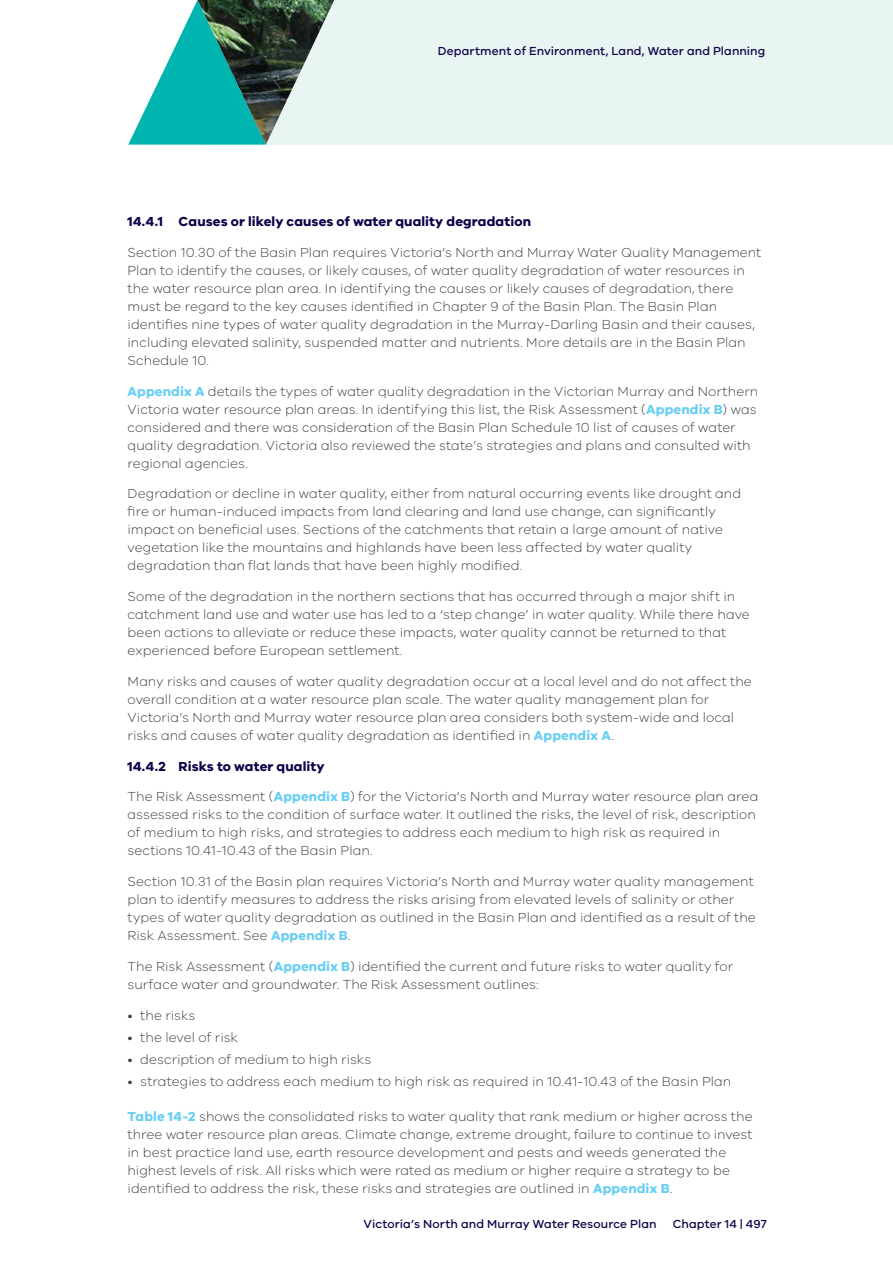
<style>
.page{position:relative;width:893px;height:1263px;background:#fff}
.page>*{position:absolute;margin:0;border:0;box-sizing:border-box;transform-origin:0 0}
.t1{font:300 13.5px/18px "VIC";letter-spacing:.005em;color:#414042}
.t2{font:700 13.5px "VIC";letter-spacing:.01em;color:#100249}
.t3{font:500 12px "VIC";letter-spacing:.005em;color:#100249}
.s1{font-weight:700;color:#68cef3}
</style>
<div class="page">
<div style="left:198px;top:0;width:695px;height:145px;background:#e8f5f3"></div>
<svg style="left:128px;top:11px;width:64px;height:134px"></svg>
<img style="left:192px;top:0;width:143px;height:145px">
<p class="t3" style="left:438px;top:43px;width:329px">Department of Environment, Land, Water and Planning</p>
<p class="t2" style="left:128px;top:213px;width:405px">14.4.1 Causes or likely causes of water quality degradation</p>
<p class="t1" style="left:128px;top:243px;width:635px">Section 10.30 of the Basin Plan requires Victoria’s North and Murray Water Quality Management Plan to identify the causes, or likely causes, of water quality degradation of water resources in the water resource plan area. In identifying the causes or likely causes of degradation, there must be regard to the key causes identified in Chapter 9 of the Basin Plan. The Basin Plan identifies nine types of water quality degradation in the Murray-Darling Basin and their causes, including elevated salinity, suspended matter and nutrients. More details are in the Basin Plan Schedule 10.</p>
<p class="t1" style="left:128px;top:382px;width:632px"><span class="s1">Appendix A</span> details the types of water quality degradation in the Victorian Murray and Northern Victoria water resource plan areas. In identifying this list, the Risk Assessment (<span class="s1">Appendix B</span>) was considered and there was consideration of the Basin Plan Schedule 10 list of causes of water quality degradation. Victoria also reviewed the state’s strategies and plans and consulted with regional agencies.</p>
<p class="t1" style="left:128px;top:484px;width:615px">Degradation or decline in water quality, either from natural occurring events like drought and fire or human-induced impacts from land clearing and land use change, can significantly impact on beneficial uses. Sections of the catchments that retain a large amount of native vegetation like the mountains and highlands have been less affected by water quality degradation than flat lands that have been highly modified.</p>
<p class="t1" style="left:128px;top:587px;width:624px">Some of the degradation in the northern sections that has occurred through a major shift in catchment land use and water use has led to a ‘step change’ in water quality. While there have been actions to alleviate or reduce these impacts, water quality cannot be returned to that experienced before European settlement.</p>
<p class="t1" style="left:128px;top:672px;width:626px">Many risks and causes of water quality degradation occur at a local level and do not affect the overall condition at a water resource plan scale. The water quality management plan for Victoria’s North and Murray water resource plan area considers both system-wide and local risks and causes of water quality degradation as identified in <span class="s1">Appendix A</span>.</p>
<p class="t2" style="left:128px;top:758px;width:199px">14.4.2 Risks to water quality</p>
<p class="t1" style="left:128px;top:787px;width:632px">The Risk Assessment (<span class="s1">Appendix B</span>) for the Victoria’s North and Murray water resource plan area assessed risks to the condition of surface water. It outlined the risks, the level of risk, description of medium to high risks, and strategies to address each medium to high risk as required in sections 10.41-10.43 of the Basin Plan.</p>
<p class="t1" style="left:128px;top:872px;width:630px">Section 10.31 of the Basin plan requires Victoria’s North and Murray water quality management plan to identify measures to address the risks arising from elevated levels of salinity or other types of water quality degradation as outlined in the Basin Plan and identified as a result of the Risk Assessment. See <span class="s1">Appendix B</span>.</p>
<p class="t1" style="left:128px;top:957px;width:607px">The Risk Assessment (<span class="s1">Appendix B</span>) identified the current and future risks to water quality for surface water and groundwater. The Risk Assessment outlines:</p>
<p class="t1" style="left:128px;top:1006px;width:69px">• the risks</p>
<p class="t1" style="left:128px;top:1028px;width:112px">• the level of risk</p>
<p class="t1" style="left:128px;top:1050px;width:245px">• description of medium to high risks</p>
<p class="t1" style="left:128px;top:1072px;width:605px">• strategies to address each medium to high risk as required in 10.41-10.43 of the Basin Plan</p>
<p class="t1" style="left:128px;top:1107px;width:627px"><span class="s1">Table 14-2</span> shows the consolidated risks to water quality that rank medium or higher across the three water resource plan areas. Climate change, extreme drought, failure to continue to invest in best practice land use, earth resource development and pests and weeds generated the highest levels of risk. All risks which were rated as medium or higher require a strategy to be identified to address the risk, these risks and strategies are outlined in <span class="s1">Appendix B</span>.</p>
<p class="t3" style="left:363px;top:1217px;width:295px">Victoria’s North and Murray Water Resource Plan</p>
<p class="t3" style="left:673px;top:1217px;width:96px">Chapter 14 | 497</p>
</div>
